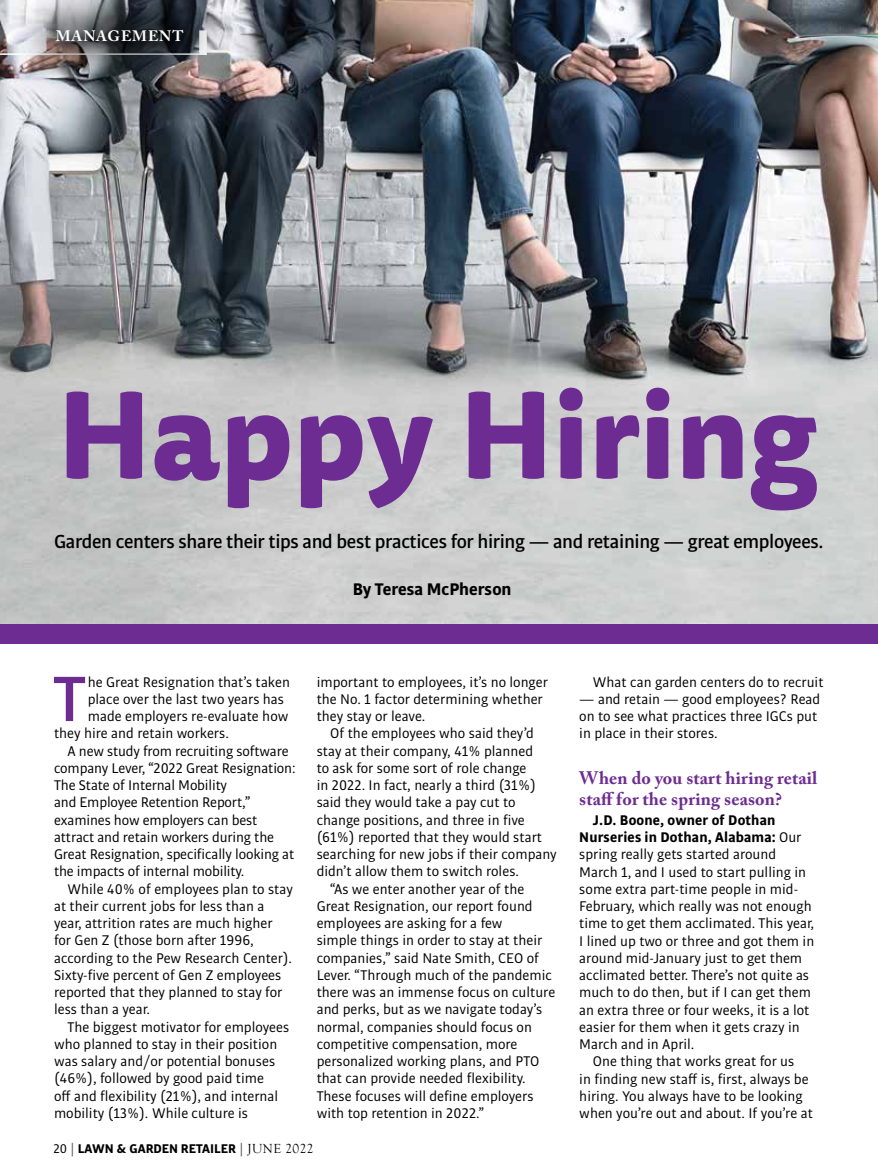
<style>
.page{position:relative;width:878px;height:1175px;background:#fff}
.page>*{position:absolute;margin:0;border:0;box-sizing:border-box;transform-origin:0 0}
.t1{font:800 120px "Tisa Sans Pro";color:#6d2c91}
.t2{font:500 68.4px "Bulo";color:#6d2c91}
.t3{font:500 20.25px "Bulo";letter-spacing:-.02em;color:#000}
.t4{font:700 18px/21px "Adobe Caslon Pro";letter-spacing:.01em;color:#6d2c91}
.t5{font:700 18px "Bulo";color:#000}
.t6{font:15px/17.2px "Bulo";color:#000}
.t7{font:700 15px "Adobe Caslon Pro";letter-spacing:.065em;color:#fff}
.t8{font:700 13.5px "Bulo";color:#000}
.s1{font-weight:400}
.s2{font-weight:400;color:#4d4d4f}
.s3{font-family:"Goudy Old Style T";font-weight:400}
.s4{font-weight:700}
</style>
<div class="page">
<div style="left:0;top:621px;width:878px;height:23px;background:#6d2c91"></div>
<img style="left:0;top:0;width:878px;height:623px">
<hr style="left:0;top:53px;width:207px;height:2px;background:#fff">
<div style="left:12px;top:0;width:214px;height:85px;background:#000;opacity:.74"></div>
<p class="t7" style="left:56px;top:27px;width:129px">MANAGEMENT</p>
<h1 class="t1" style="left:58px;top:345px;width:761px">Happy Hiring</h1>
<h3 class="t3" style="left:54px;top:528px;width:771px">Garden centers share their tips and best practices for hiring — and retaining — great employees.</h3>
<p class="t5" style="left:353px;top:577px;width:160px">By Teresa McPherson</p>
<h2 class="t2" style="left:53px;top:655px;width:34px">T</h2>
<p class="t6" style="left:88px;top:672px;width:204px">he Great Resignation that’s taken</p>
<p class="t6" style="left:88px;top:690px;width:198px">place over the last two years has</p>
<p class="t6" style="left:88px;top:707px;width:202px">made employers re-evaluate how</p>
<p class="t6" style="left:54px;top:724px;width:176px">they hire and retain workers.</p>
<p class="t6" style="left:67px;top:741px;width:222px">A new study from recruiting software</p>
<p class="t6" style="left:54px;top:759px;width:243px">company Lever, “2022 Great Resignation:</p>
<p class="t6" style="left:54px;top:776px;width:175px">The State of Internal Mobility</p>
<p class="t6" style="left:54px;top:793px;width:198px">and Employee Retention Report,”</p>
<p class="t6" style="left:54px;top:810px;width:205px">examines how employers can best</p>
<p class="t6" style="left:54px;top:828px;width:222px">attract and retain workers during the</p>
<p class="t6" style="left:54px;top:845px;width:242px">Great Resignation, specifically looking at</p>
<p class="t6" style="left:54px;top:862px;width:192px">the impacts of internal mobility.</p>
<p class="t6" style="left:67px;top:879px;width:227px">While 40% of employees plan to stay</p>
<p class="t6" style="left:54px;top:897px;width:212px">at their current jobs for less than a</p>
<p class="t6" style="left:54px;top:914px;width:220px">year, attrition rates are much higher</p>
<p class="t6" style="left:54px;top:931px;width:201px">for Gen Z (those born after 1996,</p>
<p class="t6" style="left:54px;top:948px;width:239px">according to the Pew Research Center).</p>
<p class="t6" style="left:54px;top:966px;width:229px">Sixty-five percent of Gen Z employees</p>
<p class="t6" style="left:54px;top:983px;width:230px">reported that they planned to stay for</p>
<p class="t6" style="left:54px;top:1000px;width:97px">less than a year.</p>
<p class="t6" style="left:67px;top:1017px;width:223px">The biggest motivator for employees</p>
<p class="t6" style="left:54px;top:1035px;width:225px">who planned to stay in their position</p>
<p class="t6" style="left:54px;top:1052px;width:223px">was salary and/or potential bonuses</p>
<p class="t6" style="left:54px;top:1069px;width:211px">(46%), followed by good paid time</p>
<p class="t6" style="left:54px;top:1086px;width:226px">off and flexibility (21%), and internal</p>
<p class="t6" style="left:54px;top:1104px;width:195px">mobility (13%). While culture is</p>
<p class="t6" style="left:316px;top:672px;width:233px">important to employees, it’s no longer the No. 1 factor determining whether they stay or leave.</p>
<p class="t6" style="left:330px;top:724px;width:205px">Of the employees who said they’d</p>
<p class="t6" style="left:316px;top:741px;width:218px">stay at their company, 41% planned</p>
<p class="t6" style="left:316px;top:759px;width:211px">to ask for some sort of role change</p>
<p class="t6" style="left:316px;top:776px;width:221px">in 2022. In fact, nearly a third (31%)</p>
<p class="t6" style="left:316px;top:793px;width:200px">said they would take a pay cut to</p>
<p class="t6" style="left:316px;top:810px;width:210px">change positions, and three in five</p>
<p class="t6" style="left:316px;top:828px;width:227px">(61%) reported that they would start</p>
<p class="t6" style="left:316px;top:845px;width:242px">searching for new jobs if their company</p>
<p class="t6" style="left:316px;top:862px;width:204px">didn’t allow them to switch roles.</p>
<p class="t6" style="left:330px;top:879px;width:196px">“As we enter another year of the</p>
<p class="t6" style="left:316px;top:897px;width:217px">Great Resignation, our report found</p>
<p class="t6" style="left:316px;top:914px;width:187px">employees are asking for a few</p>
<p class="t6" style="left:316px;top:931px;width:227px">simple things in order to stay at their</p>
<p class="t6" style="left:316px;top:948px;width:223px">companies,” said Nate Smith, CEO of</p>
<p class="t6" style="left:316px;top:966px;width:237px">Lever. “Through much of the pandemic</p>
<p class="t6" style="left:316px;top:983px;width:240px">there was an immense focus on culture</p>
<p class="t6" style="left:316px;top:1000px;width:227px">and perks, but as we navigate today’s</p>
<p class="t6" style="left:316px;top:1017px;width:217px">normal, companies should focus on</p>
<p class="t6" style="left:316px;top:1035px;width:202px">competitive compensation, more</p>
<p class="t6" style="left:316px;top:1052px;width:224px">personalized working plans, and PTO</p>
<p class="t6" style="left:316px;top:1069px;width:210px">that can provide needed flexibility.</p>
<p class="t6" style="left:316px;top:1086px;width:218px">These focuses will define employers</p>
<p class="t6" style="left:316px;top:1104px;width:169px">with top retention in 2022.”</p>
<p class="t8" style="left:53px;top:1139px;width:262px"><span class="s1">20</span> <span class="s2">|</span> LAWN &amp; GARDEN RETAILER <span class="s2">|</span> <span class="s3">JUNE 2022</span></p>
<p class="t6" style="left:592px;top:672px;width:232px">What can garden centers do to recruit</p>
<p class="t6" style="left:579px;top:690px;width:242px">— and retain — good employees? Read on to see what practices three IGCs put in place in their stores.</p>
<p class="t4" style="left:579px;top:767px;width:240px">When do you start hiring retail staff for the spring season?</p>
<p class="t6" style="left:579px;top:811px;width:236px;text-indent:14px"><span class="s4">J.D. Boone, owner of Dothan Nurseries in Dothan, Alabama:</span> Our spring really gets started around March 1, and I used to start pulling in some extra part-time people in mid-February, which really was not enough time to get them acclimated. This year, I lined up two or three and got them in around mid-January just to get them acclimated better. There’s not quite as much to do then, but if I can get them an extra three or four weeks, it is a lot easier for them when it gets crazy in March and in April.</p>
<p class="t6" style="left:579px;top:1052px;width:235px;text-indent:14px">One thing that works great for us<br>in finding new staff is, first, always be hiring. You always have to be looking when you’re out and about. If you’re at</p>
</div>
